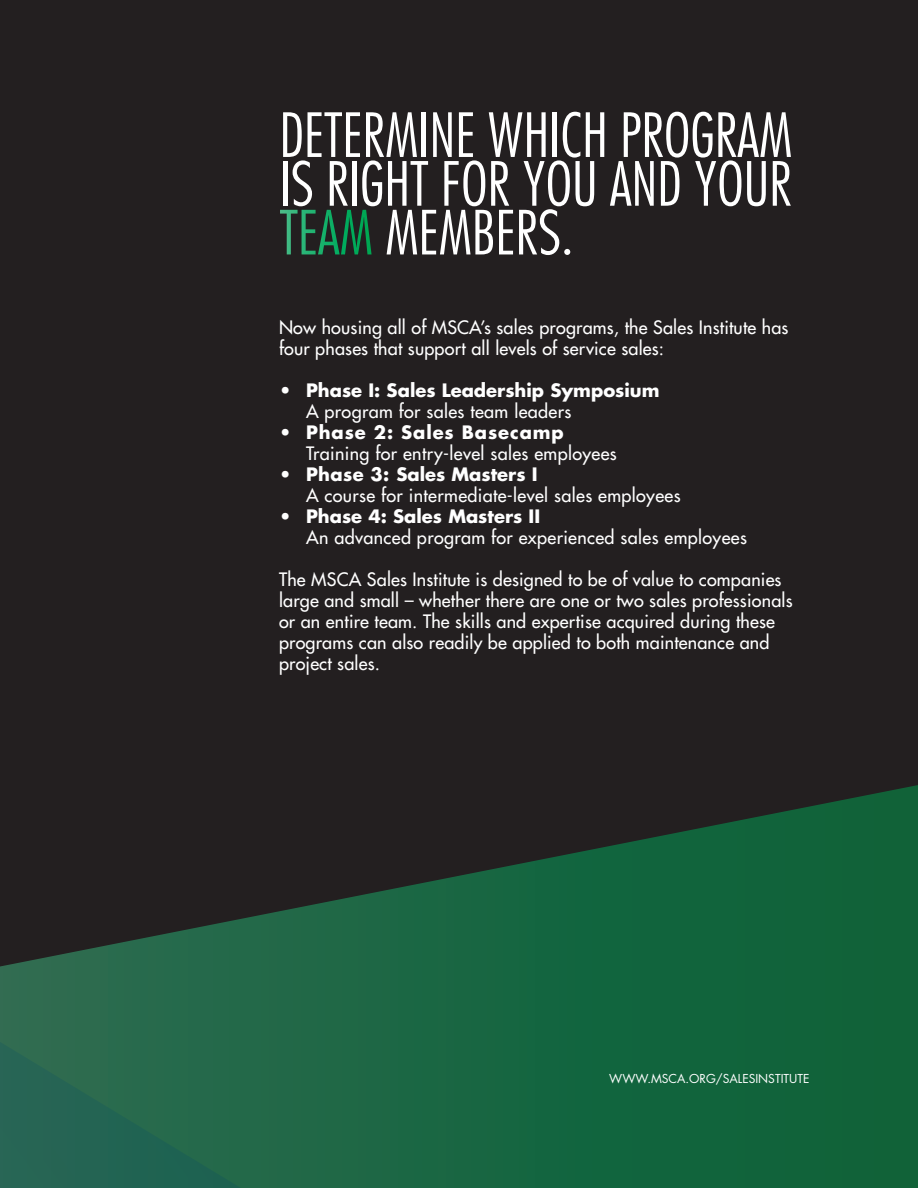
<style>
.page{position:relative;width:918px;height:1188px;background:#231f20}
.page>*{position:absolute;margin:0;border:0;box-sizing:border-box;transform-origin:0 0}
.t1{font:300 condensed 59.25px/48.8px "Futura Std";color:#fff}
.t2{font:500 18px/21px "Futura Std";letter-spacing:.01em;color:#fff}
.t3{font:700 18px "Futura Std";color:#fff}
.t4{font:700 18px "Futura Std";letter-spacing:.05em;color:#fff}
.t5{font:12px "Futura Std";color:#fff}
</style>
<div class="page">
<svg style="left:279px;top:785px;width:639px;height:403px"></svg>
<svg style="left:0;top:911px;width:279px;height:277px;background:#266149"></svg>
<p class="t1" style="left:280px;top:111px;width:514px">DETERMINE WHICH PROGRAM</p>
<p class="t1" style="left:280px;top:159px;width:514px">IS RIGHT FOR YOU AND YOUR<br>TEAM MEMBERS.</p>
<p class="t2" style="left:279px;top:317px;width:511px">Now housing all of MSCA’s sales programs, the Sales Institute has four phases that support all levels of service sales:</p>
<p class="t3" style="left:279px;top:378px;width:382px">• Phase I: Sales Leadership Symposium</p>
<p class="t2" style="left:306px;top:401px;width:267px">A program for sales team leaders</p>
<p class="t4" style="left:279px;top:420px;width:286px">• Phase 2: Sales Basecamp</p>
<p class="t2" style="left:306px;top:443px;width:312px">Training for entry-level sales employees</p>
<p class="t3" style="left:279px;top:462px;width:260px">• Phase 3: Sales Masters I</p>
<p class="t2" style="left:306px;top:485px;width:376px">A course for intermediate-level sales employees</p>
<p class="t3" style="left:279px;top:504px;width:263px">• Phase 4: Sales Masters II</p>
<p class="t2" style="left:306px;top:527px;width:442px">An advanced program for experienced sales employees</p>
<p class="t2" style="left:279px;top:569px;width:515px">The MSCA Sales Institute is designed to be of value to companies large and small – whether there are one or two sales professionals or an entire team. The skills and expertise acquired during these programs can also readily be applied to both maintenance and project sales.</p>
<p class="t5" style="left:609px;top:1071px;width:202px">WWW.MSCA.ORG/SALESINSTITUTE</p>
</div>
